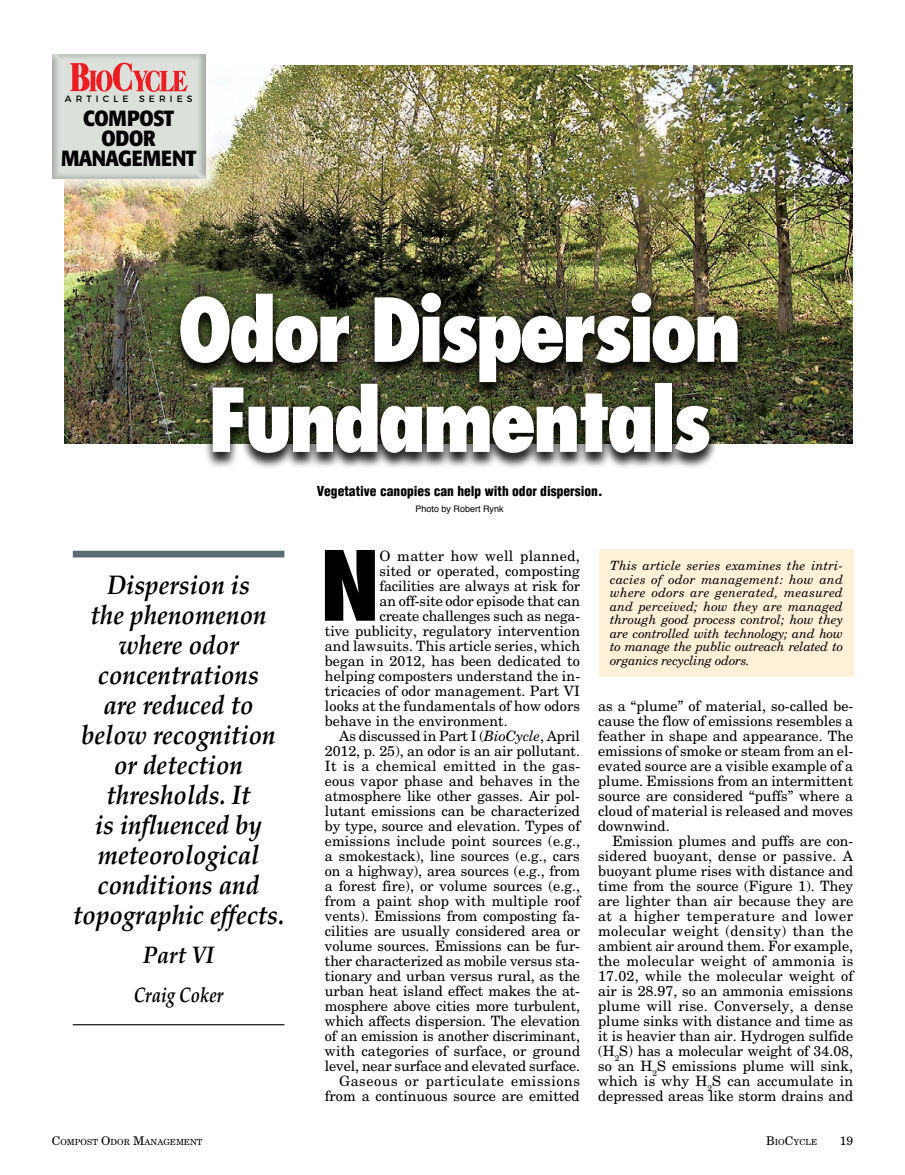
<style>
.page{position:relative;width:905px;height:1175px;background:#fff}
.page>*{position:absolute;margin:0;border:0;box-sizing:border-box;transform-origin:0 0}
.t1{font:800 condensed 93.9px "Futura";color:#000}
.t2{font:800 condensed 85.5px/90px "Futura";letter-spacing:-.05em;color:#fff;text-align:center}
.t3{font:italic 700 27px/30px "Palatino";color:#000;text-align:center;scale:.9 1}
.t4{font:italic 700 24px "Palatino";color:#000;scale:.9 1}
.t5{font:700 21.75px/20.4px "Formata";letter-spacing:-.01em;color:#000;text-align:center;scale:.9 1}
.t6{font:italic 700 21px "Palatino";color:#000;scale:.8 1}
.t7{font:14.25px/15px "New Century Schlbk";color:#000;text-align:justify}
.t8{font:14.25px "New Century Schlbk";letter-spacing:.025em;color:#000}
.t9{font:14.25px "New Century Schlbk";letter-spacing:.04em;color:#000}
.t10{font:900 condensed 13.5px "Helvetica";color:#000}
.t11{font:italic 12.75px/13.5px "New Century Schlbk";letter-spacing:-.015em;color:#000;text-align:justify}
.t12{font:12px "New Century Schlbk";color:#000}
.t13{font:9.15px "Montserrat";letter-spacing:.45em;color:#000}
.t14{font:9px "Helvetica";color:#000}
.t15{font:8.4px "New Century Schlbk";color:#000}
.s1{font-style:italic}
.s2{font-size:12px}
</style>
<div class="page">
<img style="left:65px;top:65px;width:787px;height:378px">
<div style="left:172px;top:294px;width:574px;height:176px;background:#000;opacity:.8"></div>
<div style="left:170px;top:282px;width:579px;height:181px;background:#000;opacity:.55"></div>
<div style="left:34px;top:36px;width:190px;height:161px;background:#fff;opacity:.73"></div>
<div style="left:45px;top:48px;width:167px;height:132px;background:#000;opacity:.23"></div>
<svg style="left:70px;top:62px;width:117px;height:30px;background:#e19392"></svg>
<div style="left:73px;top:550px;width:211px;height:7px;background:#5b6b74"></div>
<hr style="left:73px;top:1024px;width:211px;height:1px;background:#000">
<div style="left:598px;top:549px;width:255px;height:128px;background:#fff0d8"></div>
<p class="t13" style="left:65px;top:93px;width:129px">ARTICLE SERIES</p>
<h3 class="t5" style="left:61px;top:107px;width:152px">COMPOST<br>ODOR<br>MANAGEMENT</h3>
<h2 class="t2" style="left:177px;top:284px;width:566px">Odor Dispersion<br>Fundamentals</h2>
<h3 class="t3" style="left:73px;top:569px;width:236px">Dispersion is<br>the phenomenon where odor concentrations<br>are reduced to below recognition or detection thresholds. It<br>is influenced by meteorological conditions and topographic effects.</h3>
<h3 class="t4" style="left:143px;top:940px;width:81px">Part VI</h3>
<h3 class="t6" style="left:134px;top:982px;width:114px">Craig Coker</h3>
<p class="t10" style="left:317px;top:482px;width:287px">Vegetative canopies can help with odor dispersion.</p>
<p class="t14" style="left:415px;top:501px;width:90px">Photo by Robert Rynk</p>
<h1 class="t1" style="left:319px;top:525px;width:63px">N</h1>
<p class="t8" style="left:379px;top:547px;width:202px">O matter how well planned,</p>
<p class="t7" style="left:379px;top:563px;width:202px">sited or operated, composting</p>
<p class="t7" style="left:379px;top:578px;width:202px">facilities are always at risk for</p>
<p class="t7" style="left:379px;top:593px;width:202px">an off-site odor episode that can</p>
<p class="t7" style="left:379px;top:608px;width:202px">create challenges such as nega-</p>
<p class="t7" style="left:325px;top:623px;width:257px">tive publicity, regulatory intervention</p>
<p class="t7" style="left:325px;top:638px;width:257px">and lawsuits. This article series, which</p>
<p class="t7" style="left:325px;top:653px;width:256px">began in 2012, has been dedicated to</p>
<p class="t7" style="left:325px;top:668px;width:257px">helping composters understand the in-</p>
<p class="t7" style="left:325px;top:683px;width:257px">tricacies of odor management. Part VI</p>
<p class="t7" style="left:325px;top:698px;width:257px">looks at the fundamentals of how odors</p>
<p class="t7" style="left:325px;top:713px;width:184px">behave in the environment.</p>
<p class="t7" style="left:339px;top:728px;width:242px">As discussed in Part I (<span class="s1">BioCycle</span>, April</p>
<p class="t7" style="left:325px;top:743px;width:256px">2012, p. 25), an odor is an air pollutant.</p>
<p class="t8" style="left:325px;top:757px;width:257px">It is a chemical emitted in the gas-</p>
<p class="t7" style="left:325px;top:773px;width:256px">eous vapor phase and behaves in the</p>
<p class="t7" style="left:325px;top:788px;width:256px">atmosphere like other gasses. Air pol-</p>
<p class="t7" style="left:325px;top:803px;width:257px">lutant emissions can be characterized</p>
<p class="t7" style="left:325px;top:818px;width:257px">by type, source and elevation. Types of</p>
<p class="t7" style="left:325px;top:833px;width:257px">emissions include point sources (e.g.,</p>
<p class="t7" style="left:325px;top:848px;width:256px">a smokestack), line sources (e.g., cars</p>
<p class="t7" style="left:325px;top:863px;width:256px">on a highway), area sources (e.g., from</p>
<p class="t7" style="left:325px;top:878px;width:256px">a forest fire), or volume sources (e.g.,</p>
<p class="t7" style="left:325px;top:893px;width:257px">from a paint shop with multiple roof</p>
<p class="t7" style="left:325px;top:908px;width:256px">vents). Emissions from composting fa-</p>
<p class="t7" style="left:325px;top:923px;width:257px">cilities are usually considered area or</p>
<p class="t7" style="left:325px;top:938px;width:257px">volume sources. Emissions can be fur-</p>
<p class="t7" style="left:325px;top:953px;width:257px">ther characterized as mobile versus sta-</p>
<p class="t7" style="left:325px;top:968px;width:257px">tionary and urban versus rural, as the</p>
<p class="t7" style="left:325px;top:983px;width:256px">urban heat island effect makes the at-</p>
<p class="t7" style="left:325px;top:998px;width:257px">mosphere above cities more turbulent,</p>
<p class="t7" style="left:325px;top:1013px;width:257px">which affects dispersion. The elevation</p>
<p class="t7" style="left:325px;top:1028px;width:257px">of an emission is another discriminant,</p>
<p class="t7" style="left:325px;top:1043px;width:257px">with categories of surface, or ground</p>
<p class="t7" style="left:325px;top:1058px;width:257px">level, near surface and elevated surface.</p>
<p class="t9" style="left:339px;top:1072px;width:242px">Gaseous or particulate emissions</p>
<p class="t7" style="left:325px;top:1088px;width:256px">from a continuous source are emitted</p>
<p class="t11" style="left:610px;top:559px;width:234px">This article series examines the intri&shy;cacies of odor management: how and where odors are generated, measured and perceived; how they are managed through good process control; how they are controlled with technology; and how to manage the public outreach related to organics recycling odors.</p>
<p class="t7" style="left:598px;top:698px;width:257px">as a “plume” of material, so-called be&shy;cause the flow of emissions resembles a feather in shape and appearance. The emissions of smoke or steam from an el&shy;evated source are a visible example of a plume. Emissions from an intermittent source are considered “puffs” where a cloud of material is released and moves downwind.</p>
<p class="t7" style="left:598px;top:833px;width:257px;text-indent:14px">Emission plumes and puffs are con&shy;sidered buoyant, dense or passive. A buoyant plume rises with distance and time from the source (Figure 1). They are lighter than air because they are at a higher temperature and lower molecular weight (density) than the ambient air around them. For example, the molecular weight of ammonia is 17.02, while the molecular weight of air is 28.97, so an ammonia emissions plume will rise. Conversely, a dense plume sinks with distance and time as it is heavier than air. Hydrogen sulfide (H<sub>2</sub>S) has a molecular weight of 34.08, so an H<sub>2</sub>S emissions plume will sink, which is why H<sub>2</sub>S can accumulate in depressed areas like storm drains and</p>
<p class="t15" style="left:52px;top:1136px;width:152px"><span class="s2">C</span>OMPOST <span class="s2">O</span>DOR <span class="s2">M</span>ANAGEMENT</p>
<p class="t15" style="left:766px;top:1136px;width:52px"><span class="s2">B</span>IO<span class="s2">C</span>YCLE</p>
<p class="t12" style="left:839px;top:1133px;width:15px">19</p>
</div>
